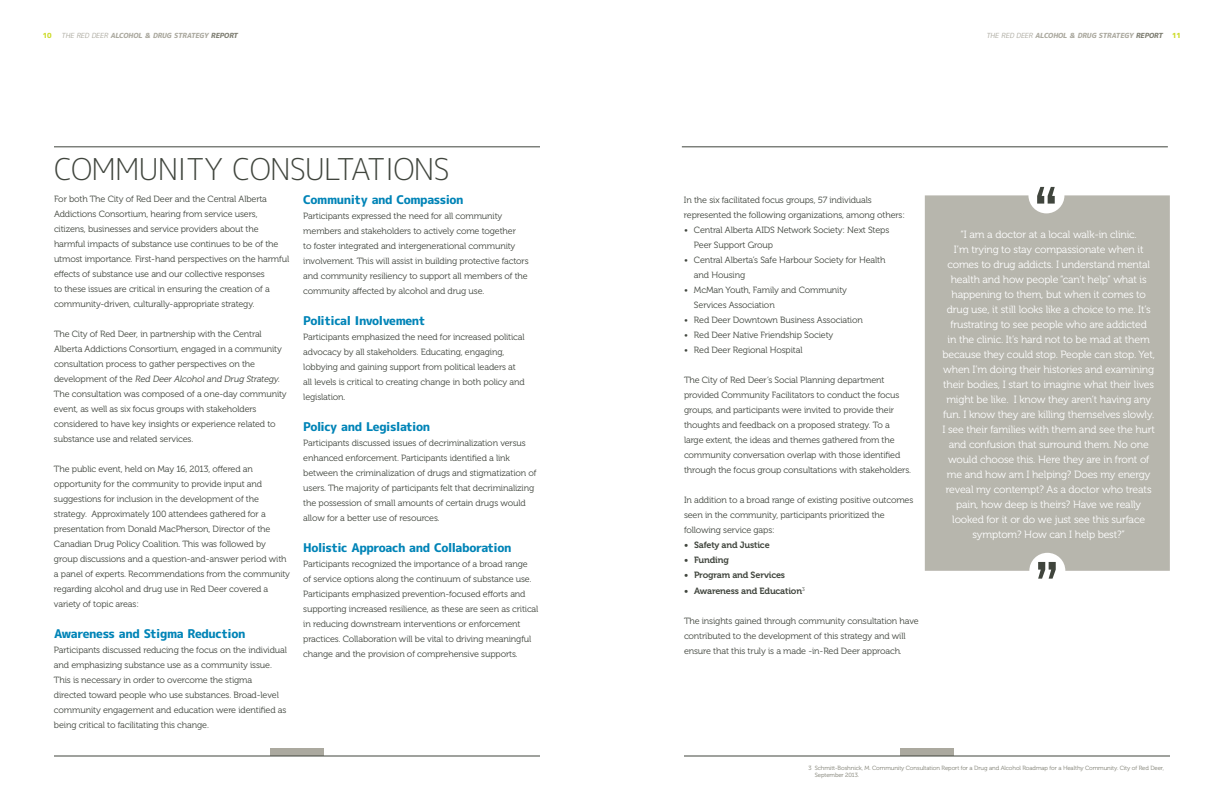
<style>
.page{position:relative;width:1224px;height:792px;background:#fff}
.page>*{position:absolute;margin:0;border:0;box-sizing:border-box;transform-origin:0 0}
.t1{font:30px "mplus 1 c light";letter-spacing:-.025em;color:#40453d}
.Body_Copy{font:12px "mplus 1 c heavy";letter-spacing:-.035em;color:#0084b7}
.t2{font:10.5px/15px "Museo 300";letter-spacing:-.015em;color:#fff;text-align:center}
.Body_Copy-2{font:9px/15px "Museo 300";letter-spacing:-.015em;color:#40453d}
.Body_Copy-3{font:9px "Museo 700";letter-spacing:-.015em;color:#40453d}
.t3{font:italic 7px "mplus 1 c heavy";color:#aba99f}
.t4{font:7px "mplus 1 c heavy";color:#ccdb29}
.Subscript{font:6px/7px "Museo 300";letter-spacing:-.015em;color:#7e7e72}
.s1{font-family:"mplus 1 c regular"}
.s2{color:#7e7e72}
.s3{font-style:normal;color:#ccdb29}
.s4{font-style:italic}
</style>
<div class="page">
<div style="left:271px;top:748px;width:53px;height:8px;background:#aba99f"></div>
<div style="left:901px;top:748px;width:53px;height:8px;background:#aba99f"></div>
<hr style="left:54px;top:756px;width:486px;height:1px;background:#40453d">
<hr style="left:684px;top:756px;width:486px;height:1px;background:#40453d">
<hr style="left:54px;top:147px;width:486px;height:1px;background:#40453d">
<hr style="left:682px;top:147px;width:486px;height:1px;background:#40453d">
<div style="left:925px;top:195px;width:245px;height:376px;background:#b7b6ad"></div>
<svg style="left:1037px;top:187px;width:18px;height:17px"></svg>
<svg style="left:1038px;top:562px;width:18px;height:17px"></svg>
<p class="t4" style="left:43px;top:32px;width:10px">10</p>
<p class="t3" style="left:61px;top:32px;width:180px"><span class="s1">THE RED DEER</span> ALCOHOL &amp; DRUG STRATEGY <span class="s2">REPORT</span></p>
<p class="t3" style="left:986px;top:32px;width:197px"><span class="s1">THE RED DEER</span> ALCOHOL &amp; DRUG STRATEGY <span class="s2">REPORT</span> <span class="s3">1 1</span></p>
<p class="t1" style="left:54px;top:154px;width:398px">COMMUNITY CONSULTATIONS</p>
<p class="Body_Copy-2" style="left:54px;top:192px;width:237px">For both The City of Red Deer and the Central Alberta Addictions Consortium, hearing from service users, citizens, businesses and service providers about the harmful impacts of substance use continues to be of the utmost importance. First-hand perspectives on the harmful effects of substance use and our collective responses<br>to these issues are critical in ensuring the creation of a community-driven, culturally-appropriate strategy.</p>
<p class="Body_Copy-2" style="left:54px;top:327px;width:234px">The City of Red Deer, in partnership with the Central Alberta Addictions Consortium, engaged in a community consultation process to gather perspectives on the<br>d e v e l o p m e n t o f t h e <span class="s4">Red DeerAlcoholand Drug Strategy.<br></span>The consultation was composed of a one-day community event, as well as six focus groups with stakeholders considered to have key insights or experience related to substance use and related services.</p>
<p class="Body_Copy-2" style="left:54px;top:462px;width:238px">The public event, held on May 16, 2013, offered an opportunity for the community to provide input and suggestions for inclusion in the development of the strategy. Approximately 100 attendees gathered for a presentation from Donald MacPherson, Director of the Canadian Drug Policy Coalition. This was followed by group discussions and a question-and-answer period with a panel of experts. Recommendations from the community regarding alcohol and drug use in Red Deer covered a variety of topic areas:</p>
<p class="Body_Copy" style="left:54px;top:628px;width:193px">Awareness and Stigma Reduction</p>
<p class="Body_Copy-2" style="left:54px;top:643px;width:234px">Participants discussed reducing the focus on the individual and emphasizing substance use as a community issue.<br>This is necessary in order to overcome the stigma directed toward people who use substances. Broad-level community engagement and education were identified as being critical to facilitating this change.</p>
<p class="Body_Copy" style="left:303px;top:194px;width:162px">Community and Compassion</p>
<p class="Body_Copy-2" style="left:303px;top:209px;width:227px">Participants expressed the need for all community members and stakeholders to actively come together<br>to foster integrated and intergenerational community involvement. This will assist in building protective factors and community resiliency to support all members of the community affected by alcohol and drug use.</p>
<p class="Body_Copy" style="left:303px;top:315px;width:123px">Political Involvement</p>
<p class="Body_Copy-2" style="left:303px;top:330px;width:223px">Participants emphasized the need for increased political advocacy by all stakeholders. Educating, engaging, lobbying and gaining support from political leaders at all levels is critical to creating change in both policy and legislation.</p>
<p class="Body_Copy" style="left:303px;top:421px;width:128px">Policy and Legislation</p>
<p class="Body_Copy-2" style="left:303px;top:436px;width:235px">Participants discussed issues of decriminalization versus enhanced enforcement. Participants identified a link between the criminalization of drugs and stigmatization of users. The majority of participants felt that decriminalizing the possession of small amounts of certain drugs would allow for a better use of resources.</p>
<p class="Body_Copy" style="left:303px;top:542px;width:210px">Holistic Approach and Collaboration</p>
<p class="Body_Copy-2" style="left:303px;top:557px;width:237px">Participants recognized the importance of a broad range<br>of service options along the continuum of substance use.<br>Participants emphasized prevention-focused efforts and supporting increased resilience, as these are seen as critical in reducing downstream interventions or enforcement practices. Collaboration will be vital to driving meaningful change and the provision of comprehensive supports.</p>
<p class="Body_Copy-2" style="left:684px;top:192px;width:223px">In the six facilitated focus groups, 57 individuals represented the following organizations, among others:</p>
<p class="Body_Copy-2" style="left:694px;top:222px;width:197px;text-indent:-10px">• Central Alberta AIDS Network Society: Next Steps<br>Peer Support Group</p>
<p class="Body_Copy-2" style="left:694px;top:252px;width:193px;text-indent:-10px">• Central Alberta’s Safe Harbour Society for Health and Housing</p>
<p class="Body_Copy-2" style="left:694px;top:282px;width:155px;text-indent:-10px">• McMan Youth, Family and Community<br>Services Association</p>
<p class="Body_Copy-2" style="left:684px;top:312px;width:180px">• Red Deer Downtown Business Association</p>
<p class="Body_Copy-2" style="left:684px;top:327px;width:151px">• Red Deer Native Friendship Society</p>
<p class="Body_Copy-2" style="left:684px;top:342px;width:120px">• Red Deer Regional Hospital</p>
<p class="Body_Copy-2" style="left:684px;top:372px;width:229px">The City of Red Deer’s Social Planning department provided Community Facilitators to conduct the focus groups, and participants were invited to provide their thoughts and feedback on a proposed strategy. To a large extent, the ideas and themes gathered from the community conversation overlap with those identified through the focus group consultations with stakeholders.</p>
<p class="Body_Copy-2" style="left:684px;top:492px;width:231px">In addition to a broad range of existing positive outcomes seen in the community, participants prioritized the following service gaps:</p>
<p class="Body_Copy-3" style="left:684px;top:539px;width:87px">• Safety and Justice</p>
<p class="Body_Copy-3" style="left:684px;top:554px;width:47px">• Funding</p>
<p class="Body_Copy-3" style="left:684px;top:569px;width:103px">• Program and Services</p>
<p class="Body_Copy-3" style="left:684px;top:585px;width:122px">• Awareness and Education<sup>3</sup></p>
<p class="Body_Copy-2" style="left:684px;top:613px;width:236px">The insights gained through community consultation have contributed to the development of this strategy and will ensure that this truly is a made -in-Red Deer approach.</p>
<p class="t2" style="left:943px;top:227px;width:214px">“I am a doctor at a local walk-in clinic.<br>I’m trying to stay compassionate when it comes to drug addicts. I understand mental health and how people “can’t help” what is happening to them, but when it comes to drug use, it still looks like a choice to me. It’s frustrating to see people who are addicted<br>in the clinic. It’s hard not to be mad at them because they could stop. People can stop. Yet, when I’m doing their histories and examining their bodies, I start to imagine what their lives might be like. I know they aren’t having any fun. I know they are killing themselves slowly.<br>I see their families with them and see the hurt and confusion that surround them. No one would choose this. Here they are in front of me and how am I helping? Does my energy reveal my contempt? As a doctor who treats pain, how deep is theirs? Have we really looked for it or do we just see this surface symptom? How can I help best?”</p>
<p class="Subscript" style="left:815px;top:764px;width:351px;text-indent:-6px">3 Schmitt-Boshnick, M. Community Consultation Report for a Drug and Alcohol Roadmap for a Healthy Community. City of Red Deer,<br>September 2013.</p>
</div>
